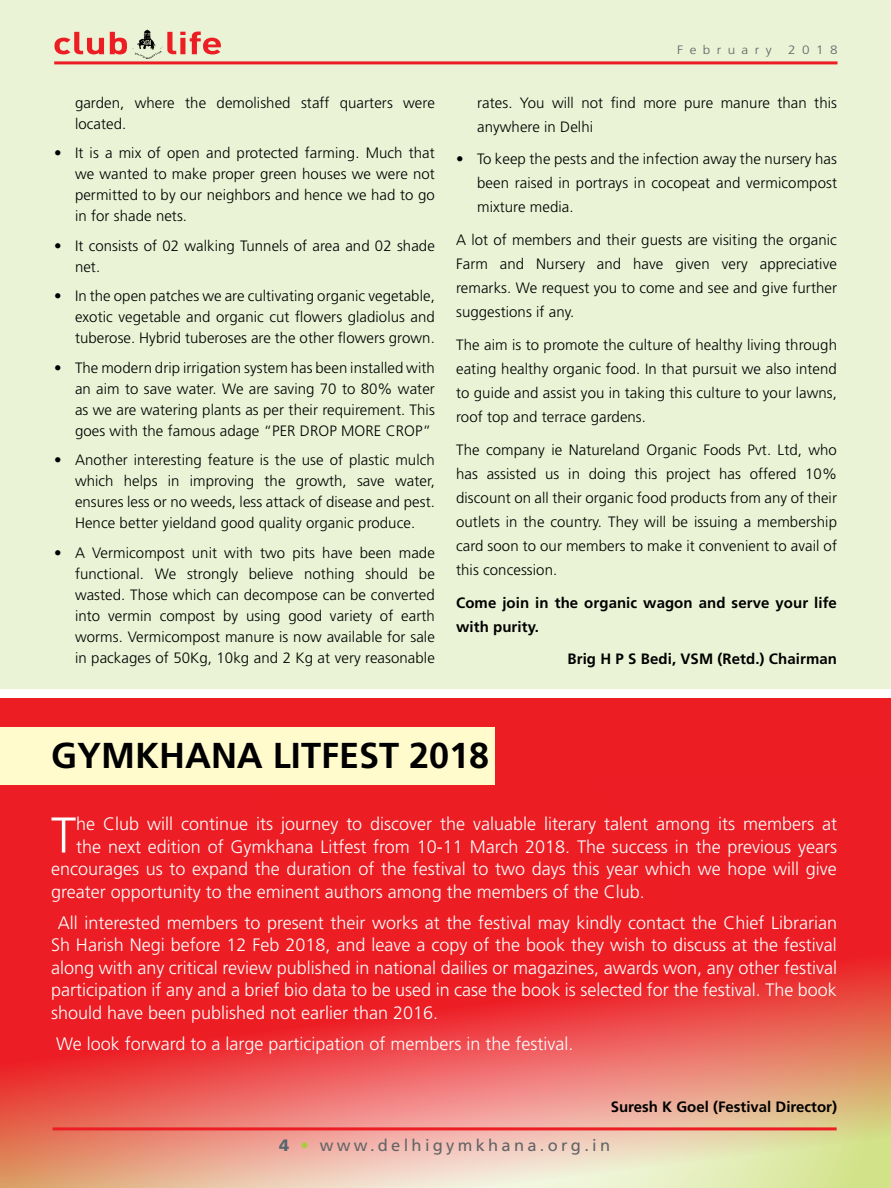
<style>
.page{position:relative;width:891px;height:1188px;background:#fff}
.page>*{position:absolute;margin:0;border:0;box-sizing:border-box;transform-origin:0 0}
.t1{font:300 50.25px "Frutiger";color:#fff}
.t2{font:700 36px "Frutiger";color:#000}
.t3{font:300 18px/22.5px "Frutiger";color:#fff;text-align:justify}
.t4{font:16.5px "Frutiger";letter-spacing:.2em;color:#636466}
.t5{font:300 15px/21px "Frutiger";letter-spacing:.005em;color:#000;text-align:justify}
.t6{font:700 15px/24px "Frutiger";letter-spacing:.005em;color:#000}
.t7{font:300 12.15px "Frutiger";letter-spacing:.475em;color:#636466;scale:1.11 1}
.s1{font-weight:900;color:#546670}
.s2{color:#a6ce39}
</style>
<div class="page">
<div style="left:0;top:698px;width:891px;height:490px;background:#ed1d24"></div>
<div style="left:0;top:727px;width:495px;height:58px;background:#fffbcc"></div>
<div style="left:0;top:0;width:891px;height:689px;background:#eaf3d5"></div>
<svg style="left:0;top:962px;width:891px;height:226px"></svg>
<hr style="left:53px;top:1127px;width:784px;height:3px;background:#ed1d24">
<svg style="left:167px;top:32px;width:54px;height:22px"></svg>
<svg style="left:54px;top:32px;width:73px;height:22px"></svg>
<img style="left:132px;top:30px;width:31px;height:29px">
<hr style="left:54px;top:61px;width:784px;height:3px;background:#ed1d24">
<p class="t5" style="left:75px;top:92px;width:361px">garden, where the demolished staff quarters were located.</p>
<p class="t5" style="left:75px;top:142px;width:361px;text-indent:-21px">• It is a mix of open and protected farming. Much that we wanted to make proper green houses we were not permitted to by our neighbors and hence we had to go in for shade nets.</p>
<p class="t5" style="left:75px;top:235px;width:361px;text-indent:-21px">• It consists of 02 walking Tunnels of area and 02 shade net.</p>
<p class="t5" style="left:75px;top:285px;width:361px;text-indent:-21px">• In the open patches we are cultivating organic vegetable, exotic vegetable and organic cut flowers gladiolus and tuberose. Hybrid tuberoses are the other flowers grown.</p>
<p class="t5" style="left:75px;top:357px;width:361px;text-indent:-21px">• The modern drip irrigation system has been installed with an aim to save water. We are saving 70 to 80% water as we are watering plants as per their requirement. This goes with the famous adage “PER DROP MORE CROP”</p>
<p class="t5" style="left:75px;top:449px;width:361px;text-indent:-21px">• Another interesting feature is the use of plastic mulch which helps in improving the growth, save water, ensures less or no weeds, less attack of disease and pest.<br>Hence better yieldand good quality organic produce.</p>
<p class="t5" style="left:75px;top:542px;width:361px;text-indent:-21px">• A Vermicompost unit with two pits have been made functional. We strongly believe nothing should be wasted. Those which can decompose can be converted into vermin compost by using good variety of earth worms. Vermicompost manure is now available for sale in packages of 50Kg, 10kg and 2 Kg at very reasonable</p>
<p class="t7" style="left:677px;top:42px;width:87px">February</p>
<p class="t7" style="left:788px;top:42px;width:46px">2018</p>
<p class="t5" style="left:477px;top:90px;width:361px;line-height:24px">rates. You will not find more pure manure than this anywhere in Delhi</p>
<p class="t5" style="left:477px;top:147px;width:361px;line-height:24.2px;text-indent:-21px">• To keep the pests and the infection away the nursery has been raised in portrays in cocopeat and vermicompost mixture media.</p>
<p class="t5" style="left:456px;top:228px;width:382px;line-height:24px">A lot of members and their guests are visiting the organic Farm and Nursery and have given very appreciative remarks. We request you to come and see and give further suggestions if any.</p>
<p class="t5" style="left:456px;top:333px;width:382px;line-height:24px">The aim is to promote the culture of healthy living through eating healthy organic food. In that pursuit we also intend to guide and assist you in taking this culture to your lawns, roof top and terrace gardens.</p>
<p class="t5" style="left:456px;top:437px;width:382px;line-height:24px">The company ie Natureland Organic Foods Pvt. Ltd, who has assisted us in doing this project has offered 10% discount on all their organic food products from any of their outlets in the country. They will be issuing a membership card soon to our members to make it convenient to avail of this concession.</p>
<p class="t6" style="left:456px;top:590px;width:382px">Come join in the organic wagon and serve your life with purity.</p>
<p class="t6" style="left:568px;top:647px;width:271px">Brig H P S Bedi, VSM (Retd.) Chairman</p>
<h2 class="t2" style="left:51px;top:734px;width:28px">GYM</h2>
<h2 class="t2" style="left:135px;top:734px;width:51px">KHANA</h2>
<h2 class="t2" style="left:273px;top:734px;width:218px">LITFEST 2018</h2>
<h1 class="t1" style="left:51px;top:807px;width:27px">T</h1>
<p class="t3" style="left:76px;top:813px;width:762px">he Club will continue its journey to discover the valuable literary talent among its members at</p>
<p class="t3" style="left:76px;top:835px;width:762px">the next edition of Gymkhana Litfest from 10-11 March 2018. The success in the previous years</p>
<p class="t3" style="left:51px;top:858px;width:787px">encourages us to expand the duration of the festival to two days this year which we hope will give</p>
<p class="t3" style="left:51px;top:880px;width:595px">greater opportunity to the eminent authors among the members of the Club.</p>
<p class="t3" style="left:51px;top:911px;width:788px;text-indent:7px">All interested members to present their works at the festival may kindly contact the Chief Librarian Sh Harish Negi before 12 Feb 2018, and leave a copy of the book they wish to discuss at the festival along with any critical review published in national dailies or magazines, awards won, any other festival participation if any and a brief bio data to be used in case the book is selected for the festival. The book should have been published not earlier than 2016.</p>
<p class="t3" style="left:56px;top:1032px;width:519px">We look forward to a large participation of members in the festival.</p>
<p class="t6" style="left:611px;top:1094px;width:228px">Suresh K Goel (Festival Director)</p>
<p class="t4" style="left:279px;top:1136px;width:333px"><span class="s1">4</span> <span class="s2">•</span> www.delhigymkhana.org.in</p>
</div>
